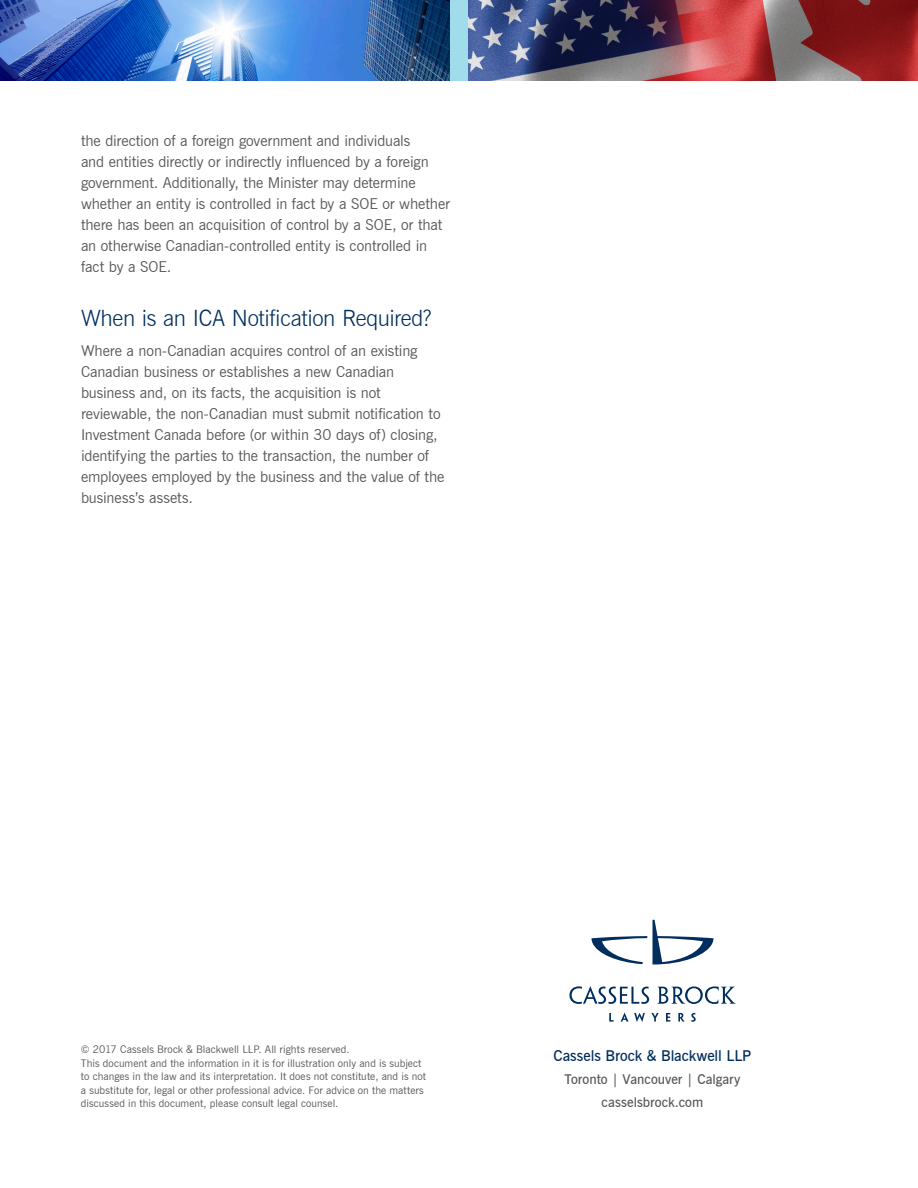
<style>
.page{position:relative;width:918px;height:1188px;background:#fff}
.page>*{position:absolute;margin:0;border:0;box-sizing:border-box;transform-origin:0 0}
.Subheading-1{font:300 22.5px "News Gothic BT";letter-spacing:-.015em;color:#002e5e}
.t1{font:15px/21px "News Gothic BT";letter-spacing:-.01em;color:#57585a}
.Company_Name{font:600 15px "News Gothic BT";letter-spacing:-.005em;color:#002e5e}
.City{font:600 13.5px "News Gothic BT";color:#57585a}
.t2{font:10.5px/13.5px "News Gothic BT";letter-spacing:.005em;color:#57585a}
</style>
<div class="page">
<img style="left:0;top:0;width:918px;height:81px">
<div style="left:450px;top:0;width:18px;height:81px;background:#a1dcec"></div>
<svg style="left:591px;top:920px;width:123px;height:45px"></svg>
<svg style="left:569px;top:986px;width:80px;height:18px"></svg>
<svg style="left:657px;top:986px;width:79px;height:18px"></svg>
<svg style="left:609px;top:1013px;width:87px;height:9px"></svg>
<p class="t1" style="left:81px;top:130px;width:370px">the direction of a foreign government and individuals<br>and entities directly or indirectly influenced by a foreign government. Additionally, the Minister may determine whether an entity is controlled in fact by a SOE or whether there has been an acquisition of control by a SOE, or that an otherwise Canadian-controlled entity is controlled in fact by a SOE.</p>
<p class="Subheading-1" style="left:81px;top:304px;width:352px">When is an ICA Notification Required?</p>
<p class="t1" style="left:81px;top:340px;width:365px">Where a non-Canadian acquires control of an existing Canadian business or establishes a new Canadian business and, on its facts, the acquisition is not reviewable, the non-Canadian must submit notification to Investment Canada before (or within 30 days of) closing, identifying the parties to the transaction, the number of employees employed by the business and the value of the business’s assets.</p>
<p class="t2" style="left:81px;top:1042px;width:347px">© 2017 Cassels Brock &amp; Blackwell LLP. All rights reserved.<br>This document and the information in it is for illustration only and is subject to changes in the law and its interpretation. It does not constitute, and is not a substitute for, legal or other professional advice. For advice on the matters discussed in this document, please consult legal counsel.</p>
<p class="Company_Name" style="left:553px;top:1047px;width:200px">Cassels Brock &amp; Blackwell LLP</p>
<p class="City" style="left:564px;top:1071px;width:178px">Toronto | Vancouver | Calgary</p>
<p class="City" style="left:602px;top:1094px;width:103px">casselsbrock.com</p>
</div>
